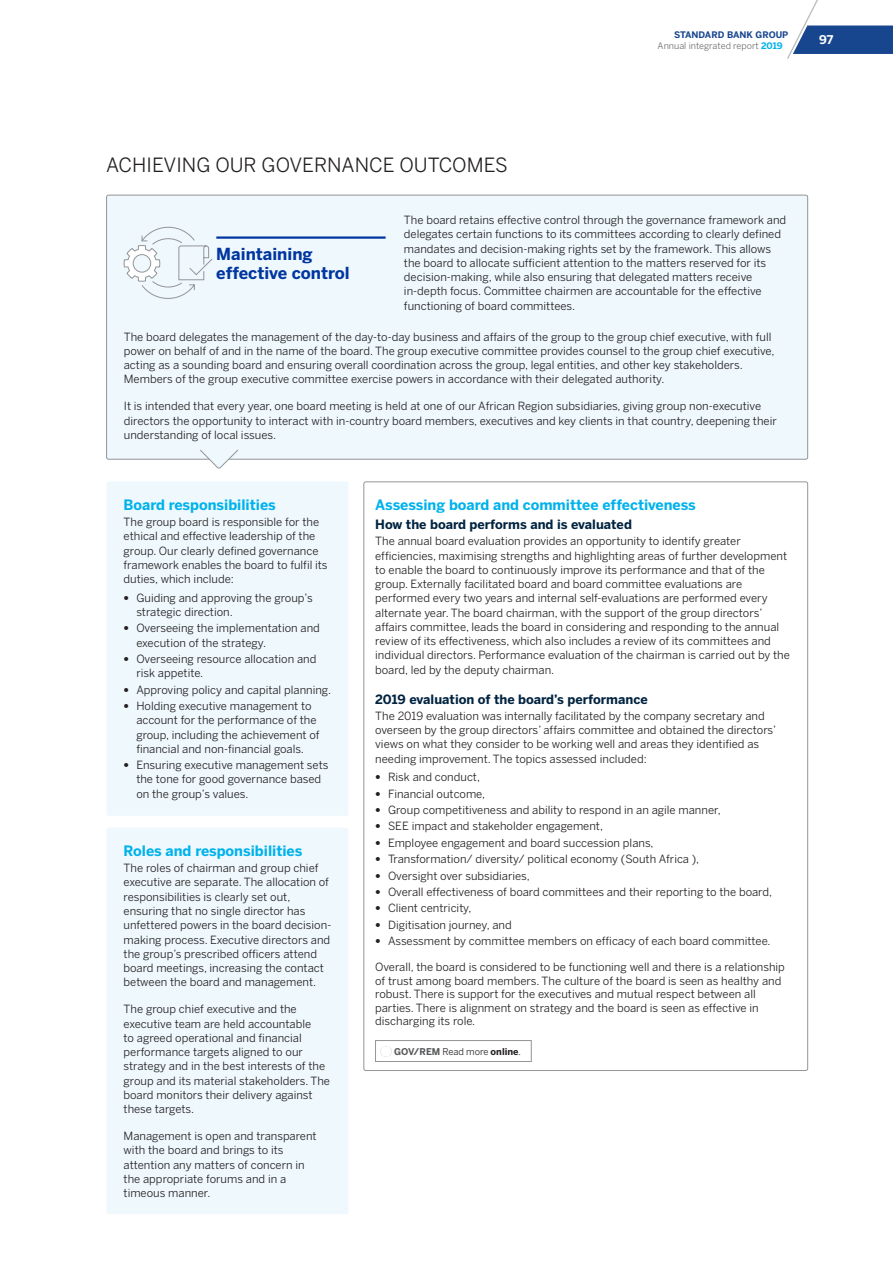
<style>
.page{position:relative;width:893px;height:1263px;background:#fff}
.page>*{position:absolute;margin:0;border:0;box-sizing:border-box;transform-origin:0 0}
.t1{font:19.5px "Benton Sans";color:#231f20}
.t2{font:700 16.5px/18.8px "Benton Sans";color:#0036a0}
.t3{font:700 14.25px "Benton Sans";color:#00b2eb}
.t4{font:700 12.75px "Benton Sans";color:#002340}
.t5{font:700 12px "Benton Sans";color:#fff}
.t6{font:11.25px/14.2px "Benton Sans";color:#231f20}
.t7{font:9.3px "Benton Sans";letter-spacing:-.005em;color:#231f20}
.t8{font:9px/10.8px "Benton Sans";color:#6c6d70}
.s1{font-weight:700;color:#17468e}
.s2{font-weight:700;color:#00b2eb}
.s3{font-family:"Helvetica Neue LT Std";font-weight:200}
.s4{font-weight:700;color:#57585a}
.s5{font-weight:700}
</style>
<div class="page">
<div style="left:107px;top:195px;width:701px;height:264px;background:#eef8fd;border-radius:2px"></div>
<div style="left:106px;top:195px;width:702px;height:264px;border:1px solid #939598;border-radius:2px"></div>
<hr style="left:216px;top:236px;width:170px;height:3px;background:#0036a0">
<svg style="left:124px;top:227px;width:89px;height:72px"></svg>
<svg style="left:199px;top:449px;width:40px;height:20px"></svg>
<div style="left:107px;top:828px;width:241px;height:386px;background:#eef8fd;border-radius:2px"></div>
<div style="left:107px;top:482px;width:241px;height:334px;background:#eef8fd;border-radius:2px"></div>
<svg style="left:380px;top:1046px;width:12px;height:11px"></svg>
<div style="left:375px;top:1040px;width:156px;height:22px;border:1px solid #939598"></div>
<svg style="left:787px;top:0;width:106px;height:59px"></svg>
<p class="t8" style="left:658px;top:29px;width:132px;text-indent:17px"><span class="s1">STANDARD BANK GROUP<br></span>Annual integrated report <span class="s2">2019</span></p>
<p class="t5" style="left:819px;top:33px;width:16px">97</p>
<h1 class="t1" style="left:106px;top:153px;width:403px">ACHIEVING OUR GOVERNANCE OUTCOMES</h1>
<h2 class="t2" style="left:216px;top:244px;width:135px">Maintaining effective control</h2>
<p class="t6" style="left:404px;top:213px;width:384px">The board retains effective control through the governance framework and delegates certain functions to its committees according to clearly defined mandates and decision-making rights set by the framework. This allows the board to allocate sufficient attention to the matters reserved for its decision-making, while also ensuring that delegated matters receive in-depth focus. Committee chairmen are accountable for the effective functioning of board committees.</p>
<p class="t6" style="left:124px;top:329px;width:652px">The board delegates the management of the day-to-day business and affairs of the group to the group chief executive, with full power on behalf of and in the name of the board. The group executive committee provides counsel to the group chief executive, acting as a sounding board and ensuring overall coordination across the group, legal entities, and other key stakeholders.<br>Members of the group executive committee exercise powers in accordance with their delegated authority.</p>
<p class="t6" style="left:124px;top:399px;width:654px">It is intended that every year, one board meeting is held at one of our African Region subsidiaries, giving group non-executive directors the opportunity to interact with in-country board members, executives and key clients in that country, deepening their understanding of local issues.</p>
<p class="t3" style="left:124px;top:496px;width:154px">Board responsibilities</p>
<p class="t6" style="left:124px;top:515px;width:205px">The group board is responsible for the ethical and effective leadership of the group. Our clearly defined governance framework enables the board to fulfil its duties, which include:</p>
<p class="t6" style="left:136px;top:590px;width:178px;text-indent:-13px"><span class="s3">•</span> Guiding and approving the group’s strategic direction.</p>
<p class="t6" style="left:136px;top:621px;width:185px;text-indent:-13px"><span class="s3">•</span> Overseeing the implementation and execution of the strategy.</p>
<p class="t6" style="left:136px;top:652px;width:182px;text-indent:-13px"><span class="s3">•</span> Overseeing resource allocation and risk appetite.</p>
<p class="t6" style="left:124px;top:682px;width:209px"><span class="s3">•</span> Approving policy and capital planning.</p>
<p class="t6" style="left:136px;top:699px;width:185px;text-indent:-13px"><span class="s3">•</span> Holding executive management to account for the performance of the group, including the achievement of financial and non-financial goals.</p>
<p class="t6" style="left:136px;top:758px;width:194px;text-indent:-13px"><span class="s3">•</span> Ensuring executive management sets the tone for good governance based on the group’s values.</p>
<p class="t3" style="left:124px;top:842px;width:180px">Roles and responsibilities</p>
<p class="t6" style="left:124px;top:861px;width:209px">The roles of chairman and group chief executive are separate. The allocation of responsibilities is clearly set out, ensuring that no single director has unfettered powers in the board decision&shy;making process. Executive directors and the group’s prescribed officers attend board meetings, increasing the contact between the board and management.</p>
<p class="t6" style="left:124px;top:1002px;width:208px">The group chief executive and the executive team are held accountable<br>to agreed operational and financial performance targets aligned to our strategy and in the best interests of the group and its material stakeholders. The board monitors their delivery against these targets.</p>
<p class="t6" style="left:124px;top:1129px;width:195px">Management is open and transparent with the board and brings to its attention any matters of concern in the appropriate forums and in a timeous manner.</p>
<p class="t3" style="left:375px;top:496px;width:322px">Assessing board and committee effectiveness</p>
<p class="t4" style="left:375px;top:517px;width:258px">How the board performs and is evaluated</p>
<p class="t6" style="left:375px;top:534px;width:416px">The annual board evaluation provides an opportunity to identify greater efficiencies, maximising strengths and highlighting areas of further development to enable the board to continuously improve its performance and that of the group. Externally facilitated board and board committee evaluations are performed every two years and internal self-evaluations are performed every alternate year. The board chairman, with the support of the group directors’ affairs committee, leads the board in considering and responding to the annual review of its effectiveness, which also includes a review of its committees and individual directors. Performance evaluation of the chairman is carried out by the board, led by the deputy chairman.</p>
<p class="t4" style="left:375px;top:691px;width:274px">2019 evaluation of the board’s performance</p>
<p class="t6" style="left:375px;top:709px;width:403px">The 2019 evaluation was internally facilitated by the company secretary and overseen by the group directors’ affairs committee and obtained the directors’ views on what they consider to be working well and areas they identified as needing improvement. The topics assessed included:</p>
<p class="t6" style="left:375px;top:770px;width:106px"><span class="s3">•</span> Risk and conduct,</p>
<p class="t6" style="left:375px;top:786px;width:111px"><span class="s3">•</span> Financial outcome,</p>
<p class="t6" style="left:375px;top:803px;width:347px"><span class="s3">•</span> Group competitiveness and ability to respond in an agile manner,</p>
<p class="t6" style="left:375px;top:819px;width:229px"><span class="s3">•</span> SEE impact and stakeholder engagement,</p>
<p class="t6" style="left:375px;top:835px;width:280px"><span class="s3">•</span> Employee engagement and board succession plans,</p>
<p class="t6" style="left:375px;top:852px;width:326px"><span class="s3">•</span> Transformation/ diversity/ political economy (South Africa ),</p>
<p class="t6" style="left:375px;top:868px;width:156px"><span class="s3">•</span> Oversight over subsidiaries,</p>
<p class="t6" style="left:375px;top:884px;width:398px"><span class="s3">•</span> Overall effectiveness of board committees and their reporting to the board,</p>
<p class="t6" style="left:375px;top:901px;width:98px"><span class="s3">•</span> Client centricity,</p>
<p class="t6" style="left:375px;top:917px;width:138px"><span class="s3">•</span> Digitisation journey, and</p>
<p class="t6" style="left:375px;top:934px;width:397px"><span class="s3">•</span> Assessment by committee members on efficacy of each board committee.</p>
<p class="t6" style="left:375px;top:960px;width:411px;line-height:13.5px">Overall, the board is considered to be functioning well and there is a relationship of trust among board members. The culture of the board is seen as healthy and robust. There is support for the executives and mutual respect between all parties. There is alignment on strategy and the board is seen as effective in discharging its role.</p>
<p class="t7" style="left:394px;top:1046px;width:129px"><span class="s4">GOV/REM</span> Read more <span class="s5">online</span>.</p>
</div>
